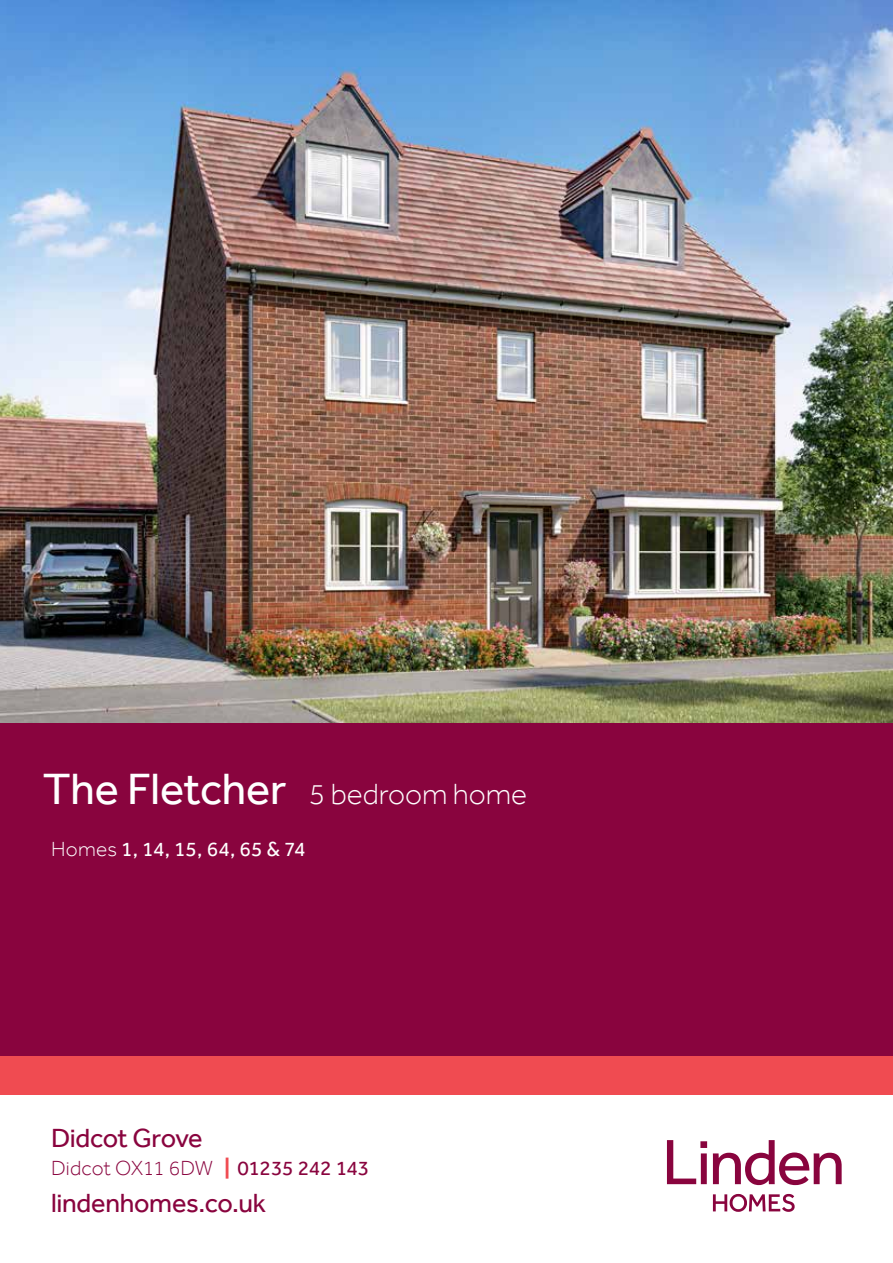
<style>
.page{position:relative;width:893px;height:1263px;background:#fff}
.page>*{position:absolute;margin:0;border:0;box-sizing:border-box;transform-origin:0 0}
.t1{font:300 30px "Effra";color:#fff}
.t2{font:27px "Effra";letter-spacing:-.01em;color:#89043e}
.t3{font:300 21px "Effra";letter-spacing:-.005em;color:#89043e}
.t4{font:21px "Effra";letter-spacing:-.005em;color:#fff}
.s1{font-weight:400;font-size:45px}
.s2{font-weight:300}
.s3{font-weight:700;color:#f04b51}
.s4{font-weight:400}
</style>
<div class="page">
<img style="left:0;top:0;width:893px;height:723px">
<svg style="left:667px;top:1140px;width:40px;height:44px"></svg>
<svg style="left:713px;top:1140px;width:129px;height:45px"></svg>
<svg style="left:713px;top:1194px;width:82px;height:18px"></svg>
<div style="left:0;top:723px;width:893px;height:334px;background:#89043e"></div>
<div style="left:0;top:1057px;width:893px;height:38px;background:#f04b51"></div>
<p class="t1" style="left:43px;top:776px;width:486px"><span class="s1">The Fletcher</span> 5 bedroom home</p>
<p class="t4" style="left:51px;top:837px;width:256px"><span class="s2">Homes</span> 1, 14, 15, 64, 65 &amp; 74</p>
<p class="t2" style="left:51px;top:1122px;width:153px">Didcot Grove</p>
<p class="t3" style="left:51px;top:1156px;width:320px">Didcot OX11 6DW <span class="s3">|</span> <span class="s4">01235 242 143</span></p>
<p class="t2" style="left:51px;top:1187px;width:217px">lindenhomes.co.uk</p>
</div>
